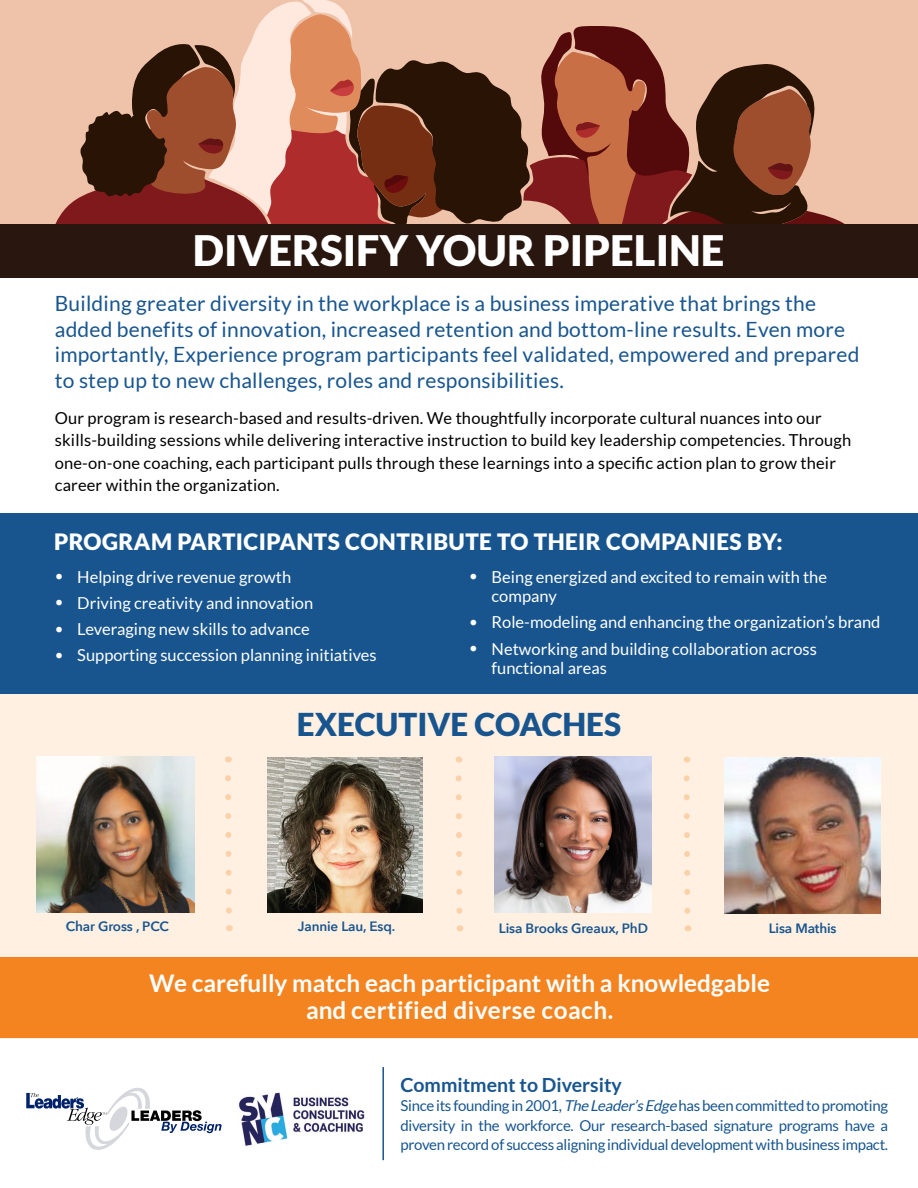
<style>
.page{position:relative;width:918px;height:1188px;background:#fff}
.page>*{position:absolute;margin:0;border:0;box-sizing:border-box;transform-origin:0 0}
.t1{font:900 42px "Lato";color:#fff}
.t2{font:900 31.5px "Lato";color:#18558f}
.t3{font:700 24.3px/27px "Lato";color:#fff;text-align:center}
.t4{font:900 22.5px "Lato";letter-spacing:.02em;color:#fff}
.t5{font:21px/25.5px "Lato";letter-spacing:.01em;color:#18558f}
.t6{font:700 19.5px "Lato";color:#18558f}
.t7{font:16.5px/22.5px "Lato";letter-spacing:.01em;color:#000}
.t8{font:16.5px/19.5px "Lato";color:#fff}
.t9{font:15px/19.5px "Lato";letter-spacing:-.02em;color:#18558f;text-align:justify}
.t10{font:600 13.5px "Avenir Next";letter-spacing:-.01em;color:#18558f}
.s1{font-size:15px}
.s2{font-style:italic}
</style>
<div class="page">
<div style="left:0;top:513px;width:918px;height:181px;background:#18558f"></div>
<div style="left:0;top:694px;width:918px;height:345px;background:#fff0e2"></div>
<img style="left:37px;top:756px;width:158px;height:157px">
<img style="left:268px;top:758px;width:154px;height:154px">
<img style="left:494px;top:757px;width:157px;height:155px">
<img style="left:724px;top:757px;width:156px;height:156px">
<svg style="left:225px;top:775px;width:8px;height:156px"></svg>
<svg style="left:455px;top:775px;width:9px;height:156px"></svg>
<svg style="left:683px;top:775px;width:9px;height:156px"></svg>
<div style="left:0;top:0;width:918px;height:260px;background:#efc2aa"></div>
<svg style="left:55px;top:0;width:790px;height:224px"></svg>
<div style="left:0;top:957px;width:918px;height:81px;background:#f48420"></div>
<div style="left:0;top:224px;width:918px;height:54px;background:#29170f"></div>
<hr style="left:382px;top:1067px;width:2px;height:93px;background:#18558f">
<svg style="left:26px;top:1088px;width:195px;height:62px"></svg>
<img style="left:239px;top:1092px;width:126px;height:54px">
<h1 class="t1" style="left:193px;top:226px;width:533px">DIVERSIFY YOUR PIPELINE</h1>
<p class="t5" style="left:55px;top:291px;width:806px">Building greater diversity in the workplace is a business imperative that brings the added benefits of innovation, increased retention and bottom-line results. Even more importantly, Experience program participants feel validated, empowered and prepared to step up to new challenges, roles and responsibilities.</p>
<p class="t7" style="left:55px;top:406px;width:798px">Our program is research-based and results-driven. We thoughtfully incorporate cultural nuances into our skills-building sessions while delivering interactive instruction to build key leadership competencies. Through one-on-one coaching, each participant pulls through these learnings into a specific action plan to grow their career within the organization.</p>
<h3 class="t4" style="left:54px;top:529px;width:730px">PROGRAM PARTICIPANTS CONTRIBUTE TO THEIR COMPANIES BY:</h3>
<p class="t8" style="left:55px;top:567px;width:238px"><span class="s1">•</span> Helping drive revenue growth</p>
<p class="t8" style="left:55px;top:593px;width:260px"><span class="s1">•</span> Driving creativity and innovation</p>
<p class="t8" style="left:55px;top:619px;width:257px"><span class="s1">•</span> Leveraging new skills to advance</p>
<p class="t8" style="left:55px;top:646px;width:323px"><span class="s1">•</span> Supporting succession planning initiatives</p>
<p class="t8" style="left:492px;top:567px;width:337px;text-indent:-22px"><span class="s1">•</span> Being energized and excited to remain with the company</p>
<p class="t8" style="left:469px;top:613px;width:413px"><span class="s1">•</span> Role-modeling and enhancing the organization’s brand</p>
<p class="t8" style="left:492px;top:639px;width:327px;text-indent:-22px"><span class="s1">•</span> Networking and building collaboration across functional areas</p>
<h2 class="t2" style="left:297px;top:706px;width:326px">EXECUTIVE COACHES</h2>
<p class="t10" style="left:66px;top:915px;width:105px">Char Gross , PCC</p>
<p class="t10" style="left:298px;top:914px;width:99px">Jannie Lau, Esq.</p>
<p class="t10" style="left:499px;top:916px;width:151px">Lisa Brooks Greaux, PhD</p>
<p class="t10" style="left:769px;top:916px;width:69px">Lisa Mathis</p>
<h3 class="t3" style="left:149px;top:970px;width:622px">We carefully match each participant with a knowledgable and certified diverse coach.</h3>
<p class="t6" style="left:400px;top:1073px;width:223px">Commitment to Diversity</p>
<p class="t9" style="left:400px;top:1096px;width:489px">Since its founding in 2001, <span class="s2">The Leader’sEdge</span> has been committed to promoting diversity in the workforce. Our research-based signature programs have a proven record of success aligning individual development with business impact.</p>
</div>
